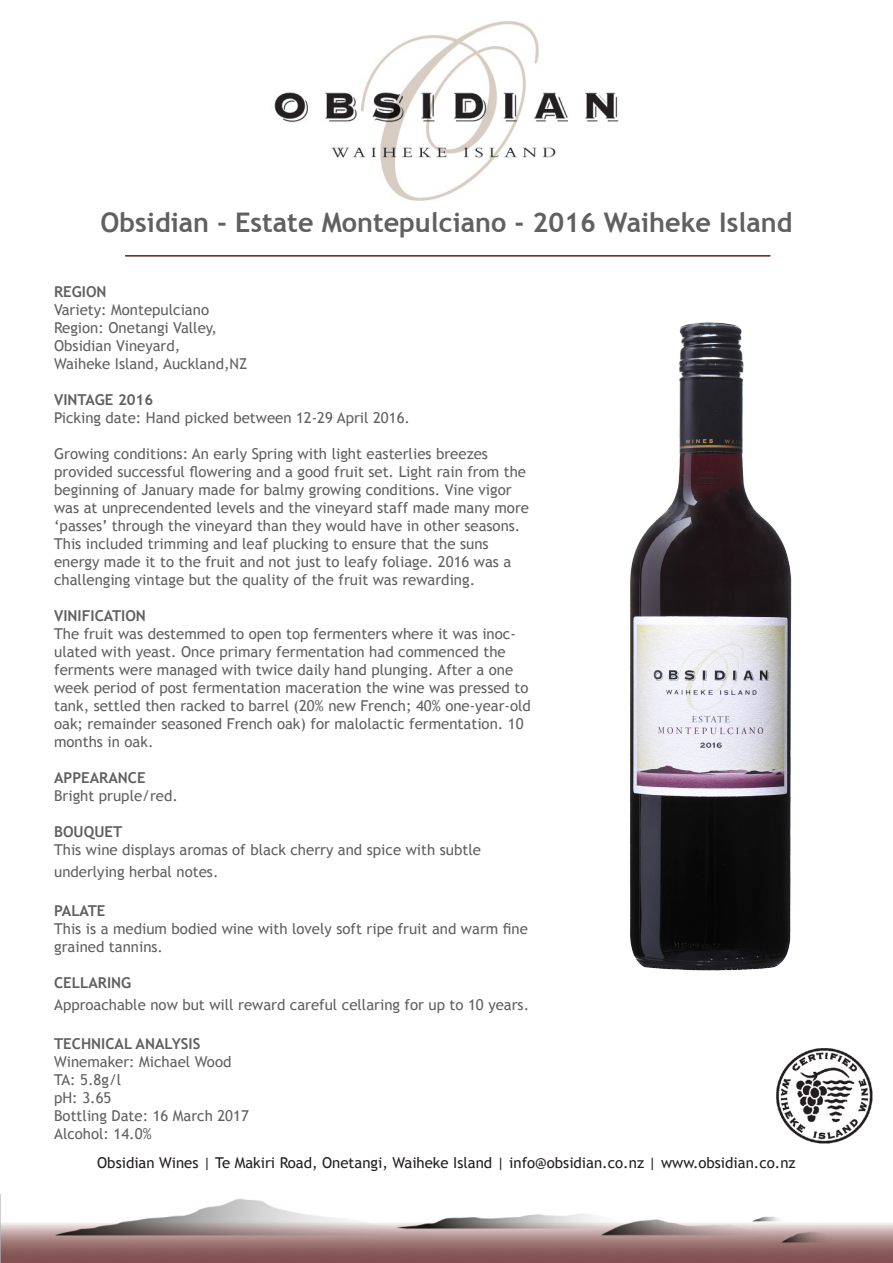
<style>
.page{position:relative;width:893px;height:1263px;background:#fff}
.page>*{position:absolute;margin:0;border:0;box-sizing:border-box;transform-origin:0 0}
.t1{font:700 27px "Trebuchet MS";color:#606062}
.t2{font:15px/18px "Trebuchet MS";color:#606062}
.t3{font:15px "Trebuchet MS";color:#231f20}
.t4{font:700 15px "Trebuchet MS";color:#606062}
</style>
<div class="page">
<img style="left:274px;top:21px;width:345px;height:180px">
<img style="left:0;top:1195px;width:893px;height:68px">
<hr style="left:125px;top:255px;width:645px;height:2px;background:#601f1a">
<img style="left:776px;top:1048px;width:97px;height:96px">
<img style="left:630px;top:322px;width:162px;height:649px">
<p class="t1" style="left:101px;top:205px;width:693px">Obsidian - Estate Montepulciano - 2016 Waiheke Island</p>
<p class="t4" style="left:54px;top:282px;width:54px">REGION</p>
<p class="t2" style="left:54px;top:301px;width:156px">Variety: Montepulciano</p>
<p class="t2" style="left:54px;top:319px;width:164px">Region: Onetangi Valley,</p>
<p class="t2" style="left:54px;top:337px;width:128px">Obsidian Vineyard,</p>
<p class="t2" style="left:54px;top:355px;width:195px">Waiheke Island, Auckland,NZ</p>
<p class="t4" style="left:54px;top:390px;width:101px">VINTAGE 2016</p>
<p class="t2" style="left:54px;top:409px;width:357px">Picking date: Hand picked between 12-29 April 2016.</p>
<p class="t2" style="left:54px;top:445px;width:476px">Growing conditions: An early Spring with light easterlies breezes provided successful flowering and a good fruit set. Light rain from the beginning of January made for balmy growing conditions. Vine vigor was at unprecendented levels and the vineyard staff made many more ‘passes’ through the vineyard than they would have in other seasons.<br>This included trimming and leaf plucking to ensure that the suns</p>
<p class="t2" style="left:54px;top:553px;width:459px">energy made it to the fruit and not just to leafy foliage. 2016 was a challenging vintage but the quality of the fruit was rewarding.</p>
<p class="t4" style="left:54px;top:606px;width:93px">VINIFICATION</p>
<p class="t2" style="left:54px;top:625px;width:478px">The fruit was destemmed to open top fermenters where it was inoc&shy;ulated with yeast. Once primary fermentation had commenced the ferments were managed with twice daily hand plunging. After a one week period of post fermentation maceration the wine was pressed to tank, settled then racked to barrel (20% new French; 40% one-year-old oak; remainder seasoned French oak) for malolactic fermentation. 10 months in oak.</p>
<p class="t4" style="left:54px;top:768px;width:93px">APPEARANCE</p>
<p class="t2" style="left:54px;top:787px;width:125px">Bright pruple/red.</p>
<p class="t4" style="left:54px;top:822px;width:70px">BOUQUET</p>
<p class="t2" style="left:54px;top:841px;width:428px">This wine displays aromas of black cherry and spice with subtle</p>
<p class="t2" style="left:54px;top:862px;width:166px">underlying herbal notes.</p>
<p class="t4" style="left:54px;top:901px;width:53px">PALATE</p>
<p class="t2" style="left:54px;top:920px;width:475px">This is a medium bodied wine with lovely soft ripe fruit and warm fine grained tannins.</p>
<p class="t4" style="left:54px;top:973px;width:79px">CELLARING</p>
<p class="t2" style="left:54px;top:996px;width:477px">Approachable now but will reward careful cellaring for up to 10 years.</p>
<p class="t4" style="left:54px;top:1035px;width:148px">TECHNICAL ANALYSIS</p>
<p class="t2" style="left:54px;top:1053px;width:179px">Winemaker: Michael Wood</p>
<p class="t2" style="left:54px;top:1071px;width:69px">TA: 5.8g/l</p>
<p class="t2" style="left:54px;top:1089px;width:59px">pH: 3.65</p>
<p class="t2" style="left:54px;top:1107px;width:196px">Bottling Date: 16 March 2017</p>
<p class="t2" style="left:54px;top:1125px;width:99px">Alcohol: 14.0%</p>
<p class="t3" style="left:97px;top:1154px;width:700px">Obsidian Wines | Te Makiri Road, Onetangi, Waiheke Island | info@obsidian.co.nz | www.obsidian.co.nz</p>
</div>
